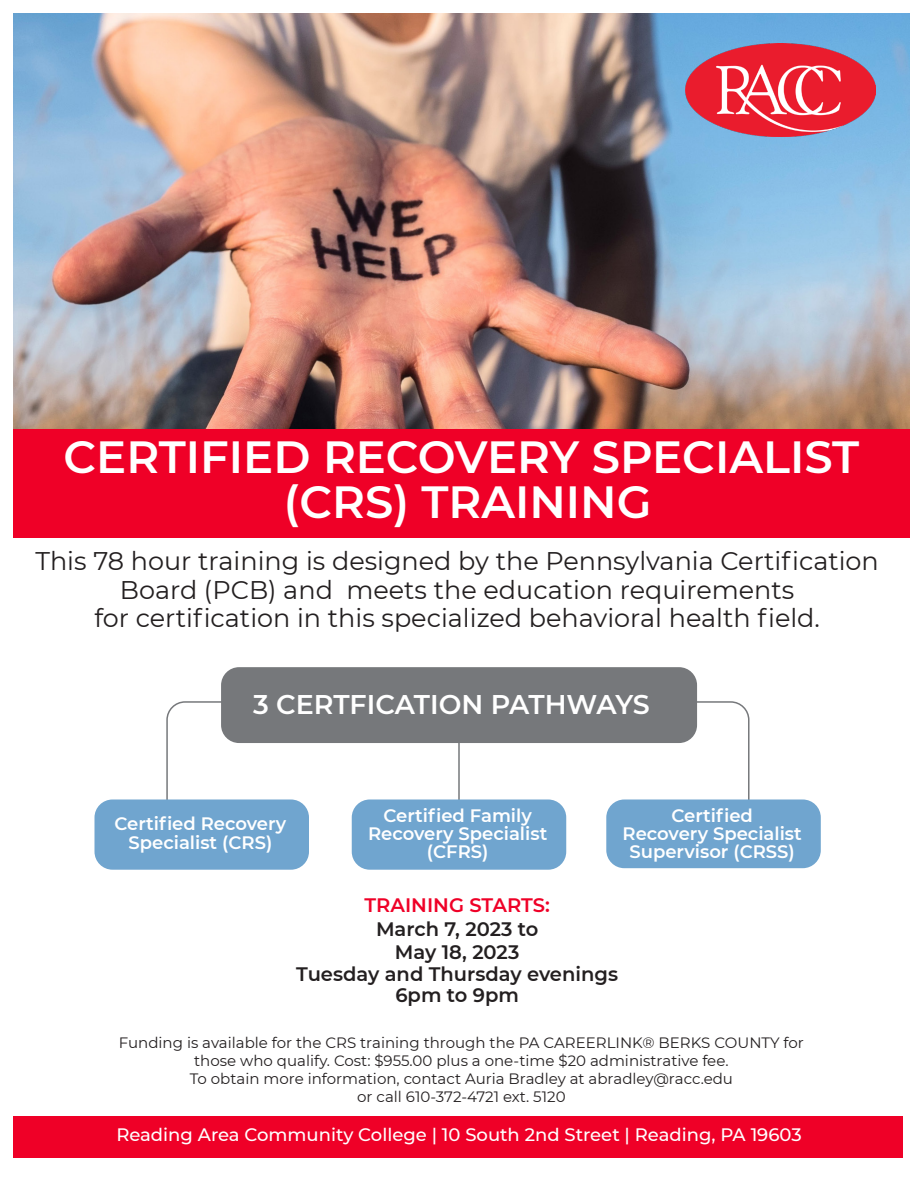
<style>
.page{position:relative;width:918px;height:1188px;background:#fff}
.page>*{position:absolute;margin:0;border:0;box-sizing:border-box;transform-origin:0 0}
.t1{font:600 45px "Montserrat";color:#fff}
.t2{font:600 27px "Montserrat";letter-spacing:-.005em;color:#fff}
.t3{font:25.5px/28.5px "Montserrat";color:#231f20;text-align:center}
.t4{font:600 19.5px "Montserrat";color:#231f20}
.t5{font:600 19.5px "Montserrat";color:#ef0027}
.t6{font:600 18px "Montserrat";color:#fff}
.t7{font:500 18px "Montserrat";color:#fff}
.t8{font:15px/18px "Montserrat";color:#231f20;text-align:center}
</style>
<div class="page">
<img style="left:14px;top:14px;width:895px;height:416px">
<img style="left:686px;top:44px;width:190px;height:92px">
<div style="left:13px;top:430px;width:896px;height:108px;background:#ef0027"></div>
<div style="left:13px;top:1116px;width:890px;height:41px;background:#ef0027"></div>
<hr style="left:458px;top:701px;width:2px;height:104px;background:#76787b">
<div style="left:221px;top:667px;width:476px;height:76px;background:#76787b;border-radius:18px"></div>
<div style="left:94px;top:800px;width:215px;height:70px;background:#70a5cf;border-radius:18px"></div>
<div style="left:352px;top:800px;width:214px;height:70px;background:#70a5cf;border-radius:18px"></div>
<div style="left:606px;top:800px;width:215px;height:68px;background:#70a5cf;border-radius:18px"></div>
<p class="t1" style="left:64px;top:425px;width:797px">CERTIFIED RECOVERY SPECIALIST</p>
<p class="t1" style="left:284px;top:470px;width:369px">(CRS) TRAINING</p>
<p class="t3" style="left:35px;top:546px;width:845px">This 78 hour training is designed by the Pennsylvania Certification<br>Board (PCB) and meets the education requirements</p>
<p class="t3" style="left:94px;top:603px;width:727px">for certification in this specialized behavioral health field.</p>
<p class="t2" style="left:253px;top:685px;width:398px">3 CERTFICATION PATHWAYS</p>
<p class="t6" style="left:114px;top:811px;width:173px">Certified Recovery</p>
<p class="t6" style="left:129px;top:830px;width:145px">Specialist (CRS)</p>
<p class="t6" style="left:384px;top:803px;width:150px">Certified Family</p>
<p class="t6" style="left:368px;top:821px;width:181px">Recovery Specialist</p>
<p class="t6" style="left:427px;top:839px;width:63px">(CFRS)</p>
<p class="t6" style="left:671px;top:803px;width:83px">Certified</p>
<p class="t6" style="left:623px;top:821px;width:181px">Recovery Specialist</p>
<p class="t6" style="left:630px;top:839px;width:167px">Supervisor (CRSS)</p>
<p class="t5" style="left:365px;top:892px;width:187px">TRAINING STARTS:</p>
<p class="t4" style="left:376px;top:915px;width:164px">March 7, 2023 to</p>
<p class="t4" style="left:395px;top:938px;width:126px">May 18, 2023</p>
<p class="t4" style="left:296px;top:960px;width:323px">Tuesday and Thursday evenings</p>
<p class="t4" style="left:395px;top:981px;width:125px">6pm to 9pm</p>
<p class="t8" style="left:119px;top:1033px;width:687px">Funding is available for the CRS training through the PA CAREERLINK® BERKS COUNTY for those who qualify. Cost: $955.00 plus a one-time $20 administrative fee.</p>
<p class="t8" style="left:190px;top:1069px;width:545px">To obtain more information, contact Auria Bradley at abradley@racc.edu</p>
<p class="t8" style="left:357px;top:1087px;width:210px">or call 610-372-4721 ext. 5120</p>
<p class="t7" style="left:116px;top:1122px;width:687px">Reading Area Community College | 10 South 2nd Street | Reading, PA 19603</p>
</div>
